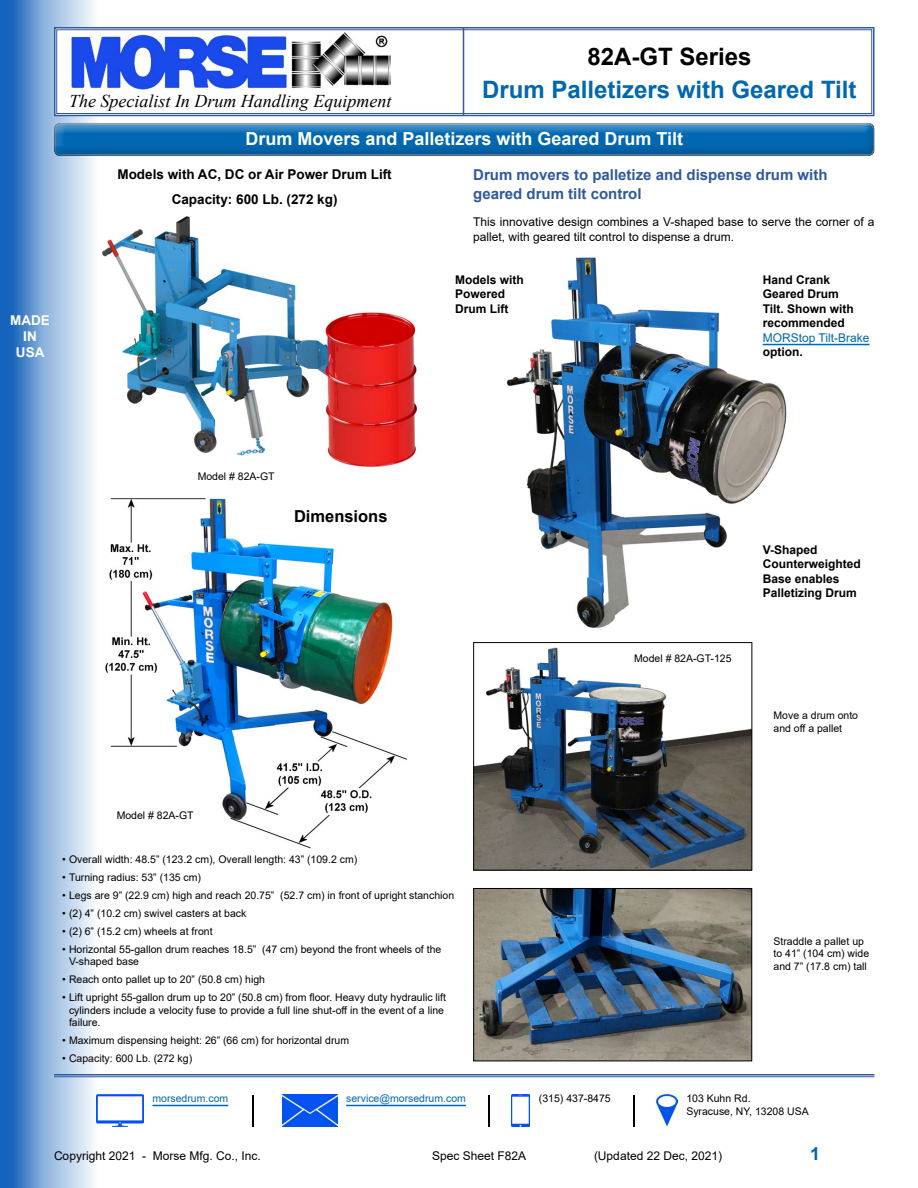
<style>
.page{position:relative;width:918px;height:1188px;background:#fff}
.page>*{position:absolute;margin:0;border:0;box-sizing:border-box;transform-origin:0 0}
.t1{font:700 24px "Arial";color:#0067b1}
.t2{font:700 24px "Arial";color:#000}
.t3{font:700 18px "Arial";color:#fff}
.t4{font:italic 18px "Times New Roman";color:#000}
.t5{font:700 18px "Arial";color:#0067b1}
.t6{font:700 16.5px "Arial";color:#000}
.t7{font:700 15px/19.8px "Arial";color:#2f5a9f}
.t8{font:700 13.5px/25.5px "Arial";color:#000;text-align:center}
.t9{font:700 13.5px/16.2px "Arial";color:#fff;text-align:center}
.t10{font:12px/14.4px "Arial";color:#000}
.t11{font:700 12px/14.4px "Arial";color:#000}
.t12{font:12px "Arial";color:#0067b1}
.t13{font:10.5px/12.6px "Arial";color:#000}
.t14{font:10.5px "Arial";color:#0067b1}
</style>
<div class="page">
<img style="left:506px;top:257px;width:292px;height:371px">
<img style="left:475px;top:647px;width:275px;height:222px">
<div style="left:473px;top:642px;width:279px;height:229px;border:1px solid #000"></div>
<img style="left:0;top:0;width:202px;height:1188px">
<hr style="left:763px;top:344px;width:106px;height:1px;background:#0067b1">
<div style="left:52px;top:121px;width:824px;height:38px;background:#000;opacity:.49"></div>
<svg style="left:53px;top:26px;width:822px;height:91px"></svg>
<div style="left:56px;top:29px;width:816px;height:85px;border:1px solid #2f5a9f"></div>
<img style="left:69px;top:32px;width:324px;height:58px">
<hr style="left:463px;top:27px;width:1px;height:88px;background:#2f5a9f">
<hr style="left:54px;top:1074px;width:820px;height:2px;background:#2f5a9f">
<hr style="left:54px;top:1076px;width:820px;height:1px;background:#2f5a9f">
<img style="left:98px;top:208px;width:320px;height:266px">
<img style="left:475px;top:890px;width:275px;height:169px">
<div style="left:473px;top:888px;width:279px;height:173px;border:1px solid #000"></div>
<img style="left:102px;top:496px;width:306px;height:358px">
<img style="left:282px;top:1095px;width:55px;height:31px">
<img style="left:96px;top:1095px;width:47px;height:31px">
<img style="left:512px;top:1095px;width:18px;height:31px">
<img style="left:656px;top:1095px;width:21px;height:31px">
<hr style="left:346px;top:1105px;width:120px;height:1px;background:#0067b1">
<hr style="left:152px;top:1105px;width:76px;height:1px;background:#0067b1">
<div style="left:249px;top:1093px;width:5px;height:33px;background:#808080;opacity:.75"></div>
<div style="left:485px;top:1093px;width:5px;height:33px;background:#808080;opacity:.75"></div>
<hr style="left:631px;top:1093px;width:4px;height:33px;background:#808080;opacity:.75">
<h2 class="t4" style="left:69px;top:89px;width:324px">The Specialist In Drum Handling Equipment</h2>
<h1 class="t2" style="left:587px;top:39px;width:166px">82A-GT Series</h1>
<h1 class="t1" style="left:482px;top:72px;width:376px">Drum Palletizers with Geared Tilt</h1>
<h2 class="t3" style="left:245px;top:126px;width:439px">Drum Movers and Palletizers with Geared Drum Tilt</h2>
<p class="t9" style="left:10px;top:312px;width:41px">MADE<br>IN<br>USA</p>
<p class="t8" style="left:117px;top:161px;width:276px">Models with AC, DC or Air Power Drum Lift<br>Capacity: 600 Lb. (272 kg)</p>
<h3 class="t7" style="left:473px;top:165px;width:356px">Drum movers to palletize and dispense drum with geared drum tilt control</h3>
<p class="t10" style="left:473px;top:215px;width:403px">This innovative design combines a V-shaped base to serve the corner of a pallet, with geared tilt control to dispense a drum.</p>
<p class="t11" style="left:455px;top:273px;width:70px">Models with<br>Powered<br>Drum Lift</p>
<p class="t11" style="left:763px;top:273px;width:93px">Hand Crank<br>Geared Drum<br>Tilt. Shown with recommended</p>
<p class="t12" style="left:763px;top:329px;width:108px">MORStop Tilt-Brake</p>
<p class="t11" style="left:763px;top:345px;width:41px">option.</p>
<p class="t13" style="left:198px;top:470px;width:79px">Model # 82A-GT</p>
<h3 class="t6" style="left:294px;top:505px;width:95px">Dimensions</h3>
<p class="t13" style="left:117px;top:809px;width:79px">Model # 82A-GT</p>
<p class="t13" style="left:62px;top:853px;width:297px">• Overall width: 48.5” (123.2 cm), Overall length: 43” (109.2 cm)</p>
<p class="t13" style="left:62px;top:871px;width:140px">• Turning radius: 53” (135 cm)</p>
<p class="t13" style="left:62px;top:889px;width:393px">• Legs are 9” (22.9 cm) high and reach 20.75” (52.7 cm) in front of upright stanchion</p>
<p class="t13" style="left:62px;top:907px;width:186px">• (2) 4” (10.2 cm) swivel casters at back</p>
<p class="t13" style="left:62px;top:925px;width:152px">• (2) 6” (15.2 cm) wheels at front</p>
<p class="t13" style="left:69px;top:943px;width:374px;text-indent:-7px">• Horizontal 55-gallon drum reaches 18.5” (47 cm) beyond the front wheels of the<br>V-shaped base</p>
<p class="t13" style="left:62px;top:973px;width:204px">• Reach onto pallet up to 20” (50.8 cm) high</p>
<p class="t13" style="left:69px;top:991px;width:378px;text-indent:-7px">• Lift upright 55-gallon drum up to 20” (50.8 cm) from floor. Heavy duty hydraulic lift cylinders include a velocity fuse to provide a full line shut-off in the event of a line failure.</p>
<p class="t13" style="left:62px;top:1034px;width:288px">• Maximum dispensing height: 26” (66 cm) for horizontal drum</p>
<p class="t13" style="left:62px;top:1052px;width:131px">• Capacity: 600 Lb. (272 kg)</p>
<p class="t13" style="left:634px;top:652px;width:99px">Model # 82A-GT-125</p>
<p class="t11" style="left:763px;top:543px;width:100px">V-Shaped<br>Counterweighted<br>Base enables<br>Palletizing Drum</p>
<p class="t13" style="left:774px;top:709px;width:86px">Move a drum onto and off a pallet</p>
<p class="t13" style="left:774px;top:934px;width:97px">Straddle a pallet up to 41” (104 cm) wide and 7” (17.8 cm) tall</p>
<p class="t14" style="left:346px;top:1092px;width:121px">service@morsedrum.com</p>
<p class="t13" style="left:686px;top:1092px;width:124px">103 Kuhn Rd.<br>Syracuse, NY, 13208 USA</p>
<p class="t14" style="left:152px;top:1092px;width:77px">morsedrum.com</p>
<p class="t13" style="left:539px;top:1092px;width:73px">(315) 437-8475</p>
<p class="t10" style="left:54px;top:1148px;width:208px">Copyright 2021 - Morse Mfg. Co., Inc.</p>
<p class="t10" style="left:432px;top:1148px;width:96px">Spec Sheet F82A</p>
<p class="t10" style="left:594px;top:1148px;width:130px">(Updated 22 Dec, 2021)</p>
<h2 class="t5" style="left:810px;top:1141px;width:12px">1</h2>
</div>
